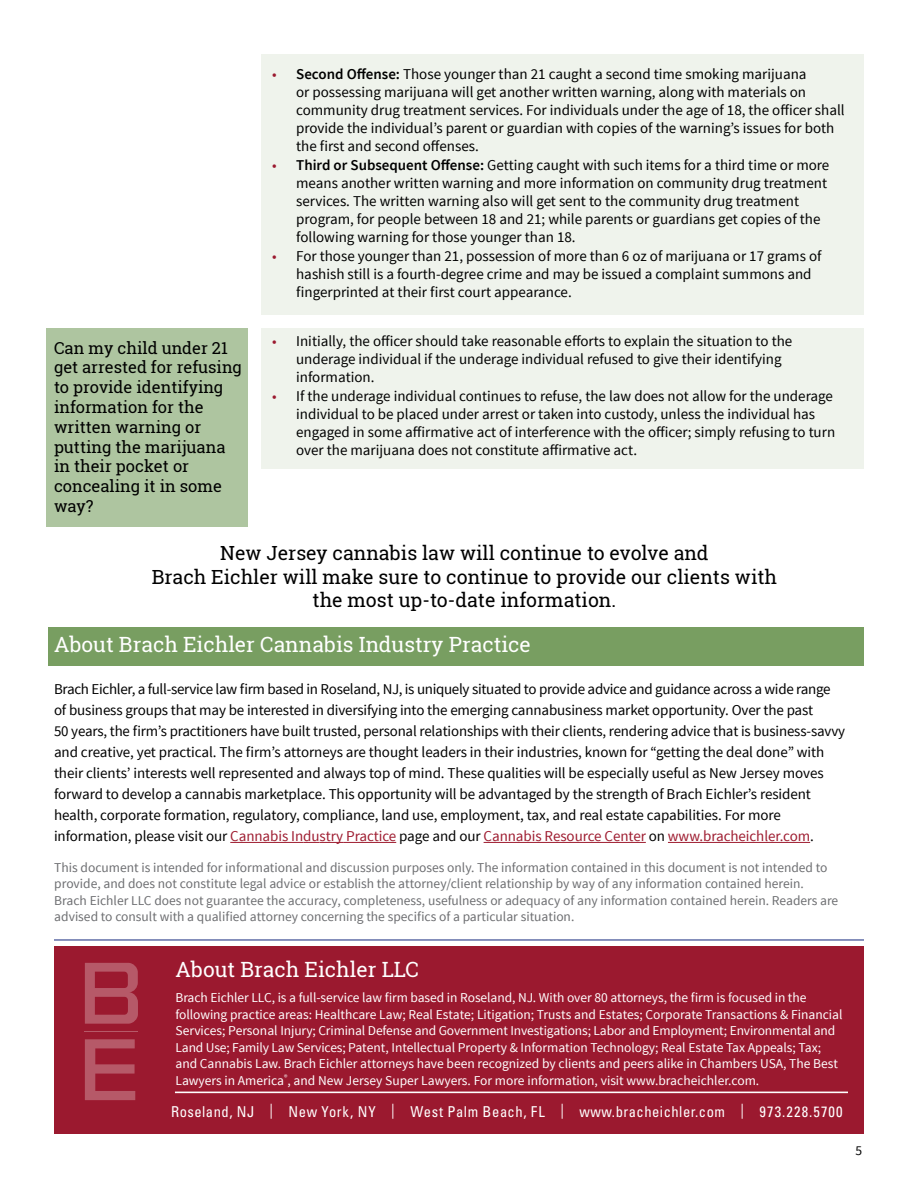
<style>
.page{position:relative;width:918px;height:1188px;background:#fff}
.page>*{position:absolute;margin:0;border:0;box-sizing:border-box;transform-origin:0 0}
.t1{font:21px "Roboto Slab";color:#fff}
.t2{font:19.5px/23.4px "Roboto Slab";color:#000;text-align:center}
.t3{font:16.5px/19.8px "Roboto Slab";color:#000}
.t4{font:15px/18px "Source Sans Pro";letter-spacing:-.005em;color:#000}
.t5{font:condensed 15px "Univers LT Std";letter-spacing:.035em;color:#fff}
.t6{font:13.5px/16.5px "Source Sans Pro";color:#fff}
.t7{font:13.5px/16.2px "Source Sans Pro";color:#6d6e71}
.t8{font:13.5px "Source Sans Pro";color:#000}
.s1{color:#9b192f}
.s2{font-weight:600}
.s3{color:#9e1c30}
</style>
<div class="page">
<div style="left:48px;top:627px;width:816px;height:39px;background:#789e61"></div>
<hr style="left:230px;top:842px;width:73px;height:1px;background:#9e1c30">
<svg style="left:303px;top:842px;width:40px;height:1px"></svg>
<hr style="left:343px;top:842px;width:53px;height:1px;background:#9e1c30">
<hr style="left:484px;top:842px;width:162px;height:1px;background:#9e1c30">
<hr style="left:668px;top:842px;width:142px;height:1px;background:#9e1c30">
<hr style="left:54px;top:939px;width:810px;height:2px;background:#616da7">
<div style="left:54px;top:946px;width:810px;height:188px;background:#9b192f"></div>
<hr style="left:175px;top:1092px;width:673px;height:1px;background:#fff">
<svg style="left:85px;top:1039px;width:50px;height:61px"></svg>
<svg style="left:85px;top:963px;width:53px;height:61px"></svg>
<hr style="left:85px;top:1032px;width:53px;height:1px;background:#fff">
<div style="left:46px;top:328px;width:202px;height:199px;background:#aec5a0"></div>
<div style="left:261px;top:328px;width:603px;height:141px;background:#eff3ec"></div>
<div style="left:261px;top:54px;width:603px;height:261px;background:#eff3ec"></div>
<p class="t4" style="left:296px;top:65px;width:550px;text-indent:-24px"><span class="s1">•</span> <span class="s2">Second Offense:</span> Those younger than 21 caught a second time smoking marijuana<br>or possessing marijuana will get another written warning, along with materials on community drug treatment services. For individuals under the age of 18, the officer shall provide the individual’s parent or guardian with copies of the warning’s issues for both the first and second offenses.</p>
<p class="t4" style="left:296px;top:156px;width:535px;text-indent:-24px"><span class="s1">•</span> <span class="s2">Third or Subsequent Offense:</span> Getting caught with such items for a third time or more means another written warning and more information on community drug treatment services. The written warning also will get sent to the community drug treatment program, for people between 18 and 21; while parents or guardians get copies of the following warning for those younger than 18.</p>
<p class="t4" style="left:296px;top:247px;width:527px;text-indent:-24px"><span class="s1">•</span> For those younger than 21, possession of more than 6 oz of marijuana or 17 grams of hashish still is a fourth-degree crime and may be issued a complaint summons and fingerprinted at their first court appearance.</p>
<p class="t3" style="left:54px;top:338px;width:189px">Can my child under 21 get arrested for refusing to provide identifying information for the written warning or putting the marijuana in their pocket or concealing it in some way?</p>
<p class="t4" style="left:296px;top:332px;width:498px;text-indent:-24px"><span class="s1">•</span> Initially, the officer should take reasonable efforts to explain the situation to the underage individual if the underage individual refused to give their identifying information.</p>
<p class="t4" style="left:296px;top:387px;width:541px;text-indent:-24px"><span class="s1">•</span> If the underage individual continues to refuse, the law does not allow for the underage individual to be placed under arrest or taken into custody, unless the individual has engaged in some affirmative act of interference with the officer; simply refusing to turn over the marijuana does not constitute affirmative act.</p>
<h2 class="t2" style="left:152px;top:541px;width:627px">New Jersey cannabis law will continue to evolve and<br>Brach Eichler will make sure to continue to provide our clients with the most up-to-date information.</h2>
<h1 class="t1" style="left:54px;top:630px;width:478px">About Brach Eichler Cannabis Industry Practice</h1>
<p class="t4" style="left:54px;top:679px;width:793px;line-height:21px">Brach Eichler, a full-service law firm based in Roseland, NJ, is uniquely situated to provide advice and guidance across a wide range of business groups that may be interested in diversifying into the emerging cannabusiness market opportunity. Over the past<br>50 years, the firm’s practitioners have built trusted, personal relationships with their clients, rendering advice that is business-savvy and creative, yet practical. The firm’s attorneys are thought leaders in their industries, known for “getting the deal done” with their clients’ interests well represented and always top of mind. These qualities will be especially useful as New Jersey moves forward to develop a cannabis marketplace. This opportunity will be advantaged by the strength of Brach Eichler’s resident health, corporate formation, regulatory, compliance, land use, employment, tax, and real estate capabilities. For more information, please visit our <span class="s3">Cannabis Industry Practice</span> page and our <span class="s3">Cannabis Resource Center</span> on <span class="s3">www.bracheichler.com</span>.</p>
<p class="t7" style="left:54px;top:860px;width:785px">This document is intended for informational and discussion purposes only. The information contained in this document is not intended to provide, and does not constitute legal advice or establish the attorney/client relationship by way of any information contained herein.<br>Brach Eichler LLC does not guarantee the accuracy, completeness, usefulness or adequacy of any information contained herein. Readers are advised to consult with a qualified attorney concerning the specifics of a particular situation.</p>
<h1 class="t1" style="left:176px;top:955px;width:245px">About Brach Eichler LLC</h1>
<p class="t6" style="left:176px;top:990px;width:669px">Brach Eichler LLC, is a full-service law firm based in Roseland, NJ. With over 80 attorneys, the firm is focused in the following practice areas: Healthcare Law; Real Estate; Litigation; Trusts and Estates; Corporate Transactions &amp; Financial Services; Personal Injury; Criminal Defense and Government Investigations; Labor and Employment; Environmental and Land Use; Family Law Services; Patent, Intellectual Property &amp; Information Technology; Real Estate Tax Appeals; Tax; and Cannabis Law. Brach Eichler attorneys have been recognized by clients and peers alike in Chambers USA, The Best Lawyers in America<sup>®</sup>, and New Jersey Super Lawyers. For more information, visit www.bracheichler.com.</p>
<p class="t5" style="left:171px;top:1102px;width:673px">Roseland, NJ | New York, NY | West Palm Beach, FL | www.bracheichler.com | 973.228.5700</p>
<p class="t8" style="left:855px;top:1143px;width:8px">5</p>
</div>
